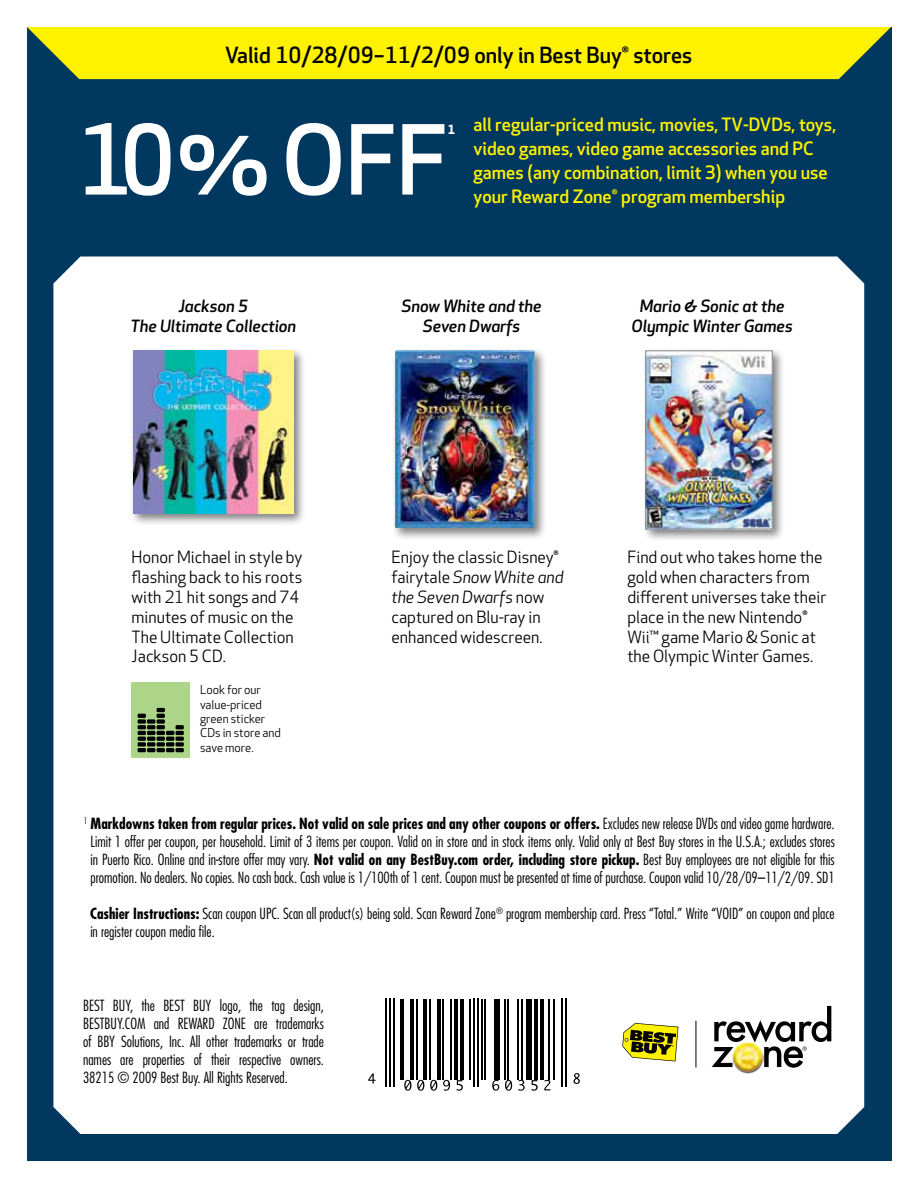
<style>
.page{position:relative;width:918px;height:1188px;background:#fff}
.page>*{position:absolute;margin:0;border:0;box-sizing:border-box;transform-origin:0 0}
.t1{font:500 93.9px "BBY Apex";color:#fff}
.t2{font:500 21.75px "BBY Apex";color:#000}
.t3{font:500 18px/24px "BBY Apex";color:#fff200}
.t4{font:16.5px/19.8px "BBY Apex";color:#000}
.t5{font:italic 500 16.5px/19.8px "BBY Apex";color:#000;text-align:center}
.t6{font:300 condensed 15px/18px "Futura";color:#000;text-align:center}
.t7{font:12px/14.4px "BBY Apex";color:#000}
.s1{font-style:italic}
.s2{font-weight:700}
</style>
<div class="page">
<div style="left:27px;top:27px;width:864px;height:1134px;background:#00385f"></div>
<div style="left:53px;top:256px;width:811px;height:878px;background:#fff"></div>
<div style="left:27px;top:27px;width:864px;height:52px;background:#fff200"></div>
<hr style="left:696px;top:1021px;width:1px;height:47px;background:#000">
<svg style="left:622px;top:1023px;width:56px;height:38px;background:#a49d2a"></svg>
<svg style="left:712px;top:1006px;width:119px;height:62px;background:#b4b4b4"></svg>
<img style="left:730px;top:1040px;width:35px;height:36px">
<hr style="left:385px;top:999px;width:2px;height:88px;background:#000">
<hr style="left:389px;top:999px;width:2px;height:88px;background:#000">
<hr style="left:393px;top:999px;width:2px;height:88px;background:#000">
<hr style="left:400px;top:999px;width:4px;height:81px;background:#000">
<hr style="left:410px;top:999px;width:4px;height:81px;background:#000">
<hr style="left:416px;top:999px;width:2px;height:81px;background:#000">
<hr style="left:423px;top:999px;width:4px;height:81px;background:#000">
<hr style="left:429px;top:999px;width:2px;height:81px;background:#000">
<hr style="left:437px;top:999px;width:4px;height:81px;background:#000">
<hr style="left:442px;top:999px;width:2px;height:81px;background:#000">
<hr style="left:450px;top:999px;width:2px;height:81px;background:#000">
<hr style="left:454px;top:999px;width:4px;height:81px;background:#000">
<hr style="left:460px;top:999px;width:4px;height:81px;background:#000">
<hr style="left:469px;top:999px;width:2px;height:81px;background:#000">
<hr style="left:473px;top:999px;width:2px;height:88px;background:#000">
<hr style="left:477px;top:999px;width:2px;height:88px;background:#000">
<hr style="left:481px;top:999px;width:2px;height:81px;background:#000">
<hr style="left:485px;top:999px;width:1px;height:81px;background:#000">
<div style="left:494px;top:999px;width:6px;height:81px;background:#000"></div>
<hr style="left:504px;top:999px;width:2px;height:81px;background:#000">
<hr style="left:507px;top:999px;width:2px;height:81px;background:#000">
<hr style="left:517px;top:999px;width:2px;height:81px;background:#000">
<hr style="left:521px;top:999px;width:2px;height:81px;background:#000">
<div style="left:527px;top:999px;width:5px;height:81px;background:#000"></div>
<hr style="left:534px;top:999px;width:4px;height:81px;background:#000">
<hr style="left:540px;top:999px;width:4px;height:81px;background:#000">
<hr style="left:548px;top:999px;width:2px;height:81px;background:#000">
<hr style="left:553px;top:999px;width:2px;height:81px;background:#000">
<hr style="left:561px;top:999px;width:2px;height:88px;background:#000">
<hr style="left:565px;top:999px;width:2px;height:88px;background:#000">
<svg style="left:368px;top:1073px;width:8px;height:11px"></svg>
<svg style="left:404px;top:1080px;width:7px;height:11px"></svg>
<svg style="left:417px;top:1080px;width:7px;height:11px"></svg>
<svg style="left:430px;top:1080px;width:7px;height:11px"></svg>
<svg style="left:443px;top:1080px;width:7px;height:11px"></svg>
<svg style="left:457px;top:1080px;width:6px;height:11px"></svg>
<svg style="left:492px;top:1080px;width:7px;height:11px"></svg>
<svg style="left:505px;top:1080px;width:7px;height:11px"></svg>
<svg style="left:518px;top:1080px;width:7px;height:11px"></svg>
<svg style="left:531px;top:1080px;width:7px;height:11px"></svg>
<svg style="left:544px;top:1080px;width:7px;height:10px"></svg>
<svg style="left:573px;top:1073px;width:7px;height:11px"></svg>
<div style="left:392px;top:347px;width:156px;height:194px;background:#000;opacity:.5"></div>
<img style="left:395px;top:351px;width:140px;height:177px">
<div style="left:130px;top:347px;width:176px;height:179px;background:#000;opacity:.5"></div>
<img style="left:133px;top:351px;width:161px;height:162px">
<div style="left:132px;top:682px;width:58px;height:76px;background:#add58a"></div>
<div style="left:176px;top:742px;width:8px;height:5px;background:#000"></div>
<div style="left:166px;top:742px;width:8px;height:5px;background:#000"></div>
<div style="left:157px;top:742px;width:8px;height:5px;background:#000"></div>
<div style="left:157px;top:719px;width:8px;height:5px;background:#000"></div>
<svg style="left:157px;top:708px;width:8px;height:10px"></svg>
<div style="left:147px;top:742px;width:8px;height:5px;background:#000"></div>
<div style="left:147px;top:719px;width:8px;height:5px;background:#000"></div>
<svg style="left:138px;top:748px;width:46px;height:4px"></svg>
<div style="left:138px;top:742px;width:8px;height:5px;background:#000"></div>
<svg style="left:138px;top:725px;width:46px;height:16px"></svg>
<div style="left:138px;top:719px;width:8px;height:5px;background:#000"></div>
<svg style="left:138px;top:714px;width:8px;height:4px"></svg>
<div style="left:642px;top:347px;width:144px;height:195px;background:#000;opacity:.5"></div>
<img style="left:647px;top:352px;width:124px;height:175px">
<div style="left:645px;top:350px;width:128px;height:179px;border:1px solid #808285"></div>
<h2 class="t2" style="left:225px;top:41px;width:469px">Valid 10/28/09–11/2/09 only in Best Buy® stores</h2>
<h1 class="t1" style="left:76px;top:97px;width:373px">10%OFF</h1>
<p class="t3" style="left:474px;top:112px;width:364px;text-indent:-26px"><sub>1</sub> all regular-priced music, movies, TV-DVDs, toys, video games, video game accessories and PC games (any combination, limit 3) when you use your Reward Zone® program membership</p>
<p class="t5" style="left:131px;top:296px;width:167px">Jackson 5<br>The Ultimate Collection</p>
<p class="t5" style="left:402px;top:296px;width:142px">Snow White and the<br>Seven Dwarfs</p>
<p class="t5" style="left:632px;top:296px;width:163px">Mario &amp; Sonic at the<br>Olympic Winter Games</p>
<p class="t4" style="left:132px;top:548px;width:172px">Honor Michael in style by flashing back to his roots with 21 hit songs and 74 minutes of music on the<br>The Ultimate Collection<br>Jackson 5 CD.</p>
<p class="t4" style="left:391px;top:547px;width:174px">Enjoy the classic Disney® fairytale <span class="s1">Snow White and the Seven Dwarfs</span> now captured on Blu-ray in enhanced widescreen.</p>
<p class="t7" style="left:200px;top:683px;width:82px">Look for our value-priced green sticker<br>CDs in store and save more.</p>
<p class="t4" style="left:627px;top:547px;width:201px">Find out who takes home the gold when characters from different universes take their place in the new Nintendo®<br>Wii™ game Mario &amp; Sonic at the Olympic Winter Games.</p>
<p class="t6" style="left:84px;top:815px;width:753px"><sup>1</sup> <span class="s2">Markdowns taken from regular prices. Not valid on sale prices and any other coupons or offers.</span> Excludes new release DVDs and video game hardware.<br>Limit 1 offer per coupon, per household. Limit of 3 items per coupon. Valid on in store and in stock items only. Valid only at Best Buy stores in the U.S.A.; excludes stores in Puerto Rico. Online and in-store offer may vary. <span class="s2">Not valid on any BestBuy.com order, including store pickup.</span> Best Buy employees are not eligible for this promotion. No dealers. No copies. No cash back. Cash value is 1/100th of 1 cent. Coupon must be presented at time of purchase. Coupon valid 10/28/09–11/2/09. SD1</p>
<p class="t6" style="left:90px;top:905px;width:746px;text-align:left"><span class="s2">Cashier Instructions:</span> Scan coupon UPC. Scan all product(s) being sold. Scan Reward Zone<sup>®</sup> program membership card. Press “Total.” Write “VOID” on coupon and place in register coupon media file.</p>
<p class="t6" style="left:83px;top:996px;width:242px;text-align:justify">BEST BUY, the BEST BUY logo, the tag design, BESTBUY.COM and REWARD ZONE are trademarks of BBY Solutions, Inc. All other trademarks or trade names are properties of their respective owners.<br>38215 © 2009 Best Buy. All Rights Reserved.</p>
</div>
